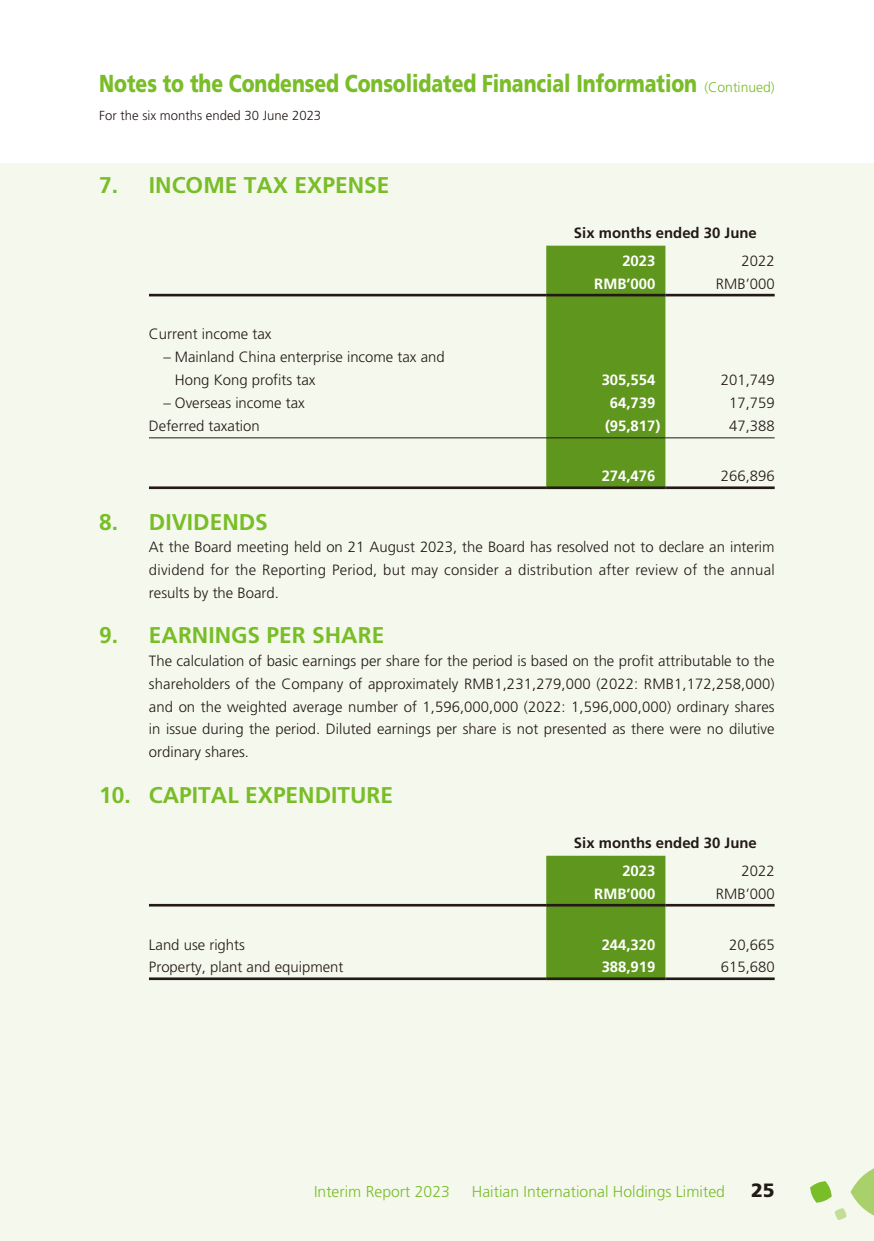
<style>
.page{position:relative;width:874px;height:1241px;background:#fff}
.page>*{position:absolute;margin:0;border:0;box-sizing:border-box;transform-origin:0 0}
.t1{font:900 24.5px "Frutiger LT Std";letter-spacing:-.005em;color:#79bd29;scale:.79 1}
.t2{font:700 22.75px "Frutiger LT Std";color:#79bd29}
.t3{font:900 19.25px "Frutiger LT Std";color:#231916}
.t4{font:300 15.75px "Frutiger LT Std";color:#79bd29}
.t5{font:300 14.88px/22.8px "Frutiger LT Std";color:#231916;text-align:justify}
.t6{font:700 14.88px "Frutiger LT Std";color:#fff}
.t7{font:700 14.88px "Frutiger LT Std";color:#231916}
.t8{font:300 13.12px "Frutiger LT Std";color:#231916}
.s1{font-weight:300;font-size:14px}
</style>
<div class="page">
<div style="left:0;top:164px;width:873px;height:1076px;background:#f5f9ed"></div>
<svg style="left:810px;top:1169px;width:63px;height:50px"></svg>
<svg style="left:546px;top:245px;width:119px;height:241px;background:#619720"></svg>
<hr style="left:149px;top:294px;width:397px;height:2px;background:#231916">
<hr style="left:546px;top:294px;width:119px;height:2px;background:#231916">
<hr style="left:665px;top:294px;width:109px;height:2px;background:#231916">
<hr style="left:149px;top:437px;width:397px;height:1px;background:#231916">
<hr style="left:546px;top:437px;width:119px;height:1px;background:#231916">
<hr style="left:665px;top:437px;width:109px;height:1px;background:#231916">
<hr style="left:149px;top:486px;width:397px;height:3px;background:#231916">
<hr style="left:546px;top:486px;width:119px;height:3px;background:#231916">
<hr style="left:665px;top:486px;width:109px;height:3px;background:#231916">
<div style="left:546px;top:855px;width:119px;height:122px;background:#5f961d"></div>
<hr style="left:149px;top:903px;width:397px;height:3px;background:#231916">
<hr style="left:546px;top:903px;width:119px;height:3px;background:#231916">
<hr style="left:665px;top:903px;width:109px;height:3px;background:#231916">
<hr style="left:149px;top:977px;width:397px;height:2px;background:#231916">
<hr style="left:546px;top:977px;width:119px;height:2px;background:#231916">
<hr style="left:665px;top:977px;width:109px;height:2px;background:#231916">
<h1 class="t1" style="left:99px;top:72px;width:855px">Notes to the Condensed Consolidated Financial Information <span class="s1">(Continued)</span></h1>
<p class="t8" style="left:99px;top:109px;width:223px">For the six months ended 30 June 2023</p>
<h2 class="t2" style="left:99px;top:174px;width:291px">7. INCOME TAX EXPENSE</h2>
<p class="t5" style="left:149px;top:323px;width:124px">Current income tax</p>
<p class="t5" style="left:175px;top:346px;width:271px;text-indent:-11px">– Mainland China enterprise income tax and<br>Hong Kong profits tax</p>
<p class="t7" style="left:573px;top:226px;width:184px">Six months ended 30 June</p>
<p class="t6" style="left:622px;top:253px;width:35px">2023</p>
<p class="t5" style="left:741px;top:250px;width:35px">2022</p>
<p class="t6" style="left:594px;top:276px;width:63px">RMB’000</p>
<p class="t5" style="left:715px;top:273px;width:60px">RMB’000</p>
<p class="t6" style="left:601px;top:372px;width:55px">305,554</p>
<p class="t5" style="left:720px;top:369px;width:55px">201,749</p>
<p class="t5" style="left:163px;top:392px;width:143px">– Overseas income tax</p>
<p class="t6" style="left:609px;top:395px;width:47px">64,739</p>
<p class="t5" style="left:728px;top:392px;width:47px">17,759</p>
<p class="t5" style="left:149px;top:414px;width:112px">Deferred taxation</p>
<p class="t6" style="left:604px;top:418px;width:57px">(95,817)</p>
<p class="t5" style="left:728px;top:414px;width:47px">47,388</p>
<p class="t6" style="left:601px;top:469px;width:55px">274,476</p>
<p class="t5" style="left:720px;top:465px;width:55px">266,896</p>
<h2 class="t2" style="left:99px;top:510px;width:170px">8. DIVIDENDS</h2>
<p class="t5" style="left:149px;top:536px;width:627px">At the Board meeting held on 21 August 2023, the Board has resolved not to declare an interim dividend for the Reporting Period, but may consider a distribution after review of the annual results by the Board.</p>
<h2 class="t2" style="left:99px;top:624px;width:286px">9. EARNINGS PER SHARE</h2>
<p class="t5" style="left:149px;top:650px;width:627px">The calculation of basic earnings per share for the period is based on the profit attributable to the shareholders of the Company of approximately RMB1,231,279,000 (2022: RMB1,172,258,000) and on the weighted average number of 1,596,000,000 (2022: 1,596,000,000) ordinary shares in issue during the period. Diluted earnings per share is not presented as there were no dilutive ordinary shares.</p>
<h2 class="t2" style="left:99px;top:783px;width:295px">10. CAPITAL EXPENDITURE</h2>
<p class="t7" style="left:573px;top:835px;width:184px">Six months ended 30 June</p>
<p class="t6" style="left:622px;top:863px;width:35px">2023</p>
<p class="t5" style="left:741px;top:860px;width:35px">2022</p>
<p class="t6" style="left:594px;top:886px;width:63px">RMB’000</p>
<p class="t5" style="left:715px;top:882px;width:60px">RMB’000</p>
<p class="t5" style="left:149px;top:933px;width:97px">Land use rights</p>
<p class="t6" style="left:601px;top:937px;width:55px">244,320</p>
<p class="t5" style="left:728px;top:933px;width:47px">20,665</p>
<p class="t5" style="left:149px;top:956px;width:196px">Property, plant and equipment</p>
<p class="t6" style="left:601px;top:959px;width:55px">388,919</p>
<p class="t5" style="left:720px;top:956px;width:55px">615,680</p>
<p class="t4" style="left:314px;top:1183px;width:137px">Interim Report 2023</p>
<p class="t4" style="left:471px;top:1183px;width:254px">Haitian International Holdings Limited</p>
<p class="t3" style="left:750px;top:1181px;width:25px">25</p>
</div>
